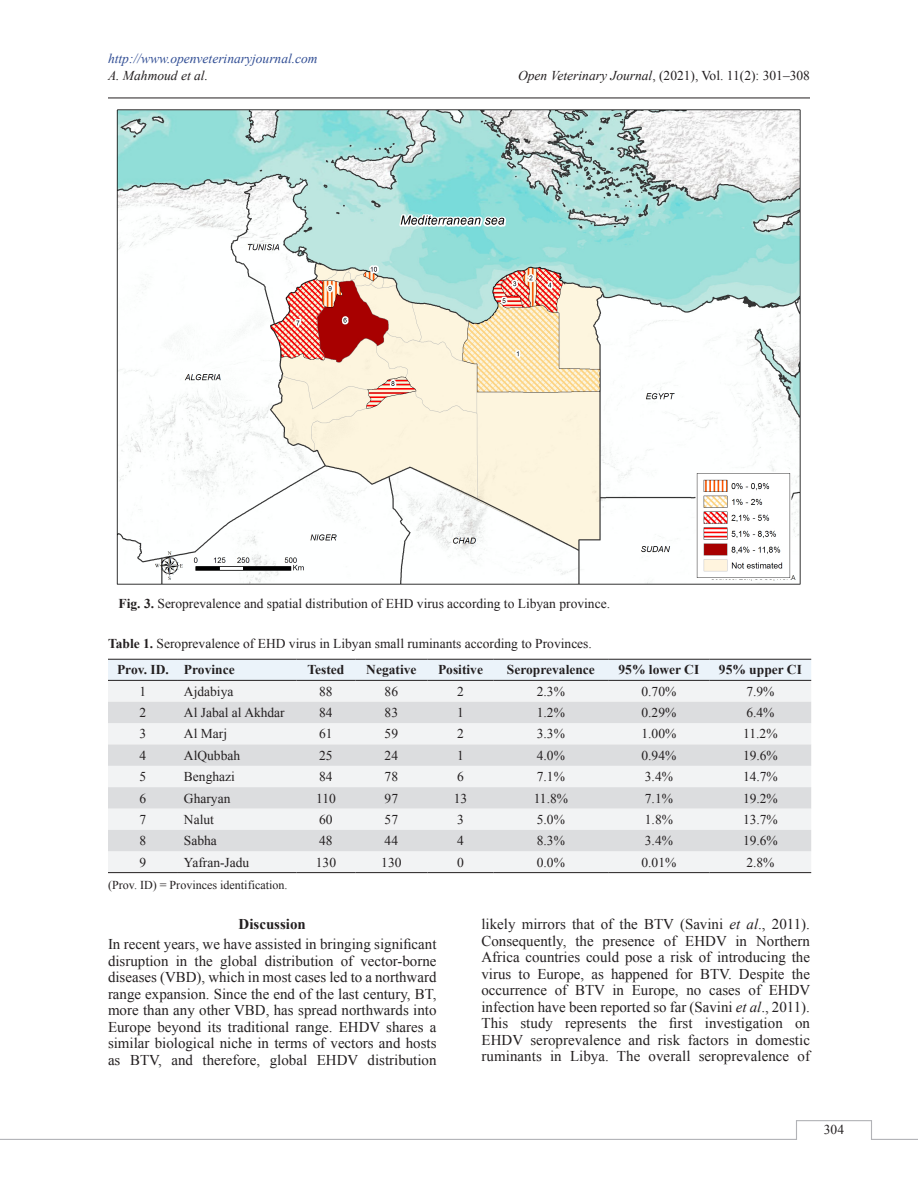
<style>
.page{position:relative;width:918px;height:1188px;background:#fff}
.page>*{position:absolute;margin:0;border:0;box-sizing:border-box;transform-origin:0 0}
.Para{font:15px/16.5px "Times New Roman";color:#231f20;text-align:justify}
.A_Head{font:700 15px "Times New Roman";color:#231f20}
.Table_Text{font:13.5px "Times New Roman";color:#231f20}
.Fig_Caption{font:13.5px "Times New Roman";color:#231f20}
.Table_Caption{font:13.5px "Times New Roman";color:#231f20}
.Table_Text-2{font:700 13.5px "Times New Roman";color:#231f20}
.t1{font:italic 13.5px "Times New Roman";color:#304d94}
.t2{font:italic 13.5px "Times New Roman";color:#231f20}
.Table_Source{font:12px "Times New Roman";color:#231f20}
.s1{font-style:italic}
.s2{font-weight:700}
</style>
<div class="page">
<hr style="left:108px;top:98px;width:702px;height:1px;background:#231f20">
<svg style="left:0;top:1120px;width:918px;height:20px"></svg>
<img style="left:116px;top:109px;width:685px;height:476px">
<div style="left:108px;top:660px;width:703px;height:20px;background:#ebf3fa"></div>
<div style="left:108px;top:681px;width:703px;height:191px;background:#f2f3f4"></div>
<svg style="left:108px;top:702px;width:703px;height:149px;fill:#dcdddf"></svg>
<hr style="left:108px;top:659px;width:70px;height:1px;background:#231f20">
<hr style="left:178px;top:659px;width:119px;height:1px;background:#231f20">
<hr style="left:297px;top:659px;width:58px;height:1px;background:#231f20">
<hr style="left:355px;top:659px;width:72px;height:1px;background:#231f20">
<hr style="left:427px;top:659px;width:67px;height:1px;background:#231f20">
<hr style="left:494px;top:659px;width:114px;height:1px;background:#231f20">
<hr style="left:608px;top:659px;width:102px;height:1px;background:#231f20">
<hr style="left:710px;top:659px;width:101px;height:1px;background:#231f20">
<hr style="left:108px;top:680px;width:70px;height:1px;background:#231f20">
<hr style="left:178px;top:680px;width:119px;height:1px;background:#231f20">
<hr style="left:297px;top:680px;width:58px;height:1px;background:#231f20">
<hr style="left:355px;top:680px;width:72px;height:1px;background:#231f20">
<hr style="left:427px;top:680px;width:67px;height:1px;background:#231f20">
<hr style="left:494px;top:680px;width:114px;height:1px;background:#231f20">
<hr style="left:608px;top:680px;width:102px;height:1px;background:#231f20">
<hr style="left:710px;top:680px;width:101px;height:1px;background:#231f20">
<hr style="left:108px;top:872px;width:70px;height:1px;background:#231f20">
<hr style="left:178px;top:872px;width:119px;height:1px;background:#231f20">
<hr style="left:297px;top:872px;width:58px;height:1px;background:#231f20">
<hr style="left:355px;top:872px;width:72px;height:1px;background:#231f20">
<hr style="left:427px;top:872px;width:67px;height:1px;background:#231f20">
<hr style="left:494px;top:872px;width:114px;height:1px;background:#231f20">
<hr style="left:608px;top:872px;width:102px;height:1px;background:#231f20">
<hr style="left:710px;top:872px;width:101px;height:1px;background:#231f20">
<p class="t1" style="left:108px;top:50px;width:211px">http://www.openveterinaryjournal.com</p>
<p class="t2" style="left:108px;top:66px;width:102px">A. Mahmoud et al.</p>
<p class="Fig_Caption" style="left:518px;top:66px;width:293px"><span class="s1">Open Veterinary Journal</span>, (2021), Vol. 11(2): 301–308</p>
<p class="Fig_Caption" style="left:118px;top:595px;width:493px"><span class="s2">Fig. 3.</span> Seroprevalence and spatial distribution of EHD virus according to Libyan province.</p>
<p class="Table_Caption" style="left:108px;top:635px;width:485px"><span class="s2">Table 1.</span> Seroprevalence of EHD virus in Libyan small ruminants according to Provinces.</p>
<p class="Table_Text-2" style="left:117px;top:661px;width:53px">Prov. ID.</p>
<p class="Table_Text-2" style="left:184px;top:661px;width:52px">Province</p>
<p class="Table_Text-2" style="left:307px;top:661px;width:39px">Tested</p>
<p class="Table_Text-2" style="left:366px;top:661px;width:52px">Negative</p>
<p class="Table_Text-2" style="left:438px;top:661px;width:46px">Positive</p>
<p class="Table_Text-2" style="left:507px;top:661px;width:89px">Seroprevalence</p>
<p class="Table_Text-2" style="left:619px;top:661px;width:82px">95% lower CI</p>
<p class="Table_Text-2" style="left:719px;top:661px;width:85px">95% upper CI</p>
<p class="Table_Text" style="left:140px;top:682px;width:8px">1</p>
<p class="Table_Text" style="left:184px;top:682px;width:51px">Ajdabiya</p>
<p class="Table_Text" style="left:319px;top:682px;width:15px">88</p>
<p class="Table_Text" style="left:385px;top:682px;width:15px">86</p>
<p class="Table_Text" style="left:457px;top:682px;width:8px">2</p>
<p class="Table_Text" style="left:537px;top:682px;width:30px">2.3%</p>
<p class="Table_Text" style="left:642px;top:682px;width:36px">0.70%</p>
<p class="Table_Text" style="left:746px;top:682px;width:30px">7.9%</p>
<p class="Table_Text" style="left:140px;top:704px;width:8px">2</p>
<p class="Table_Text" style="left:184px;top:704px;width:102px">Al Jabal al Akhdar</p>
<p class="Table_Text" style="left:319px;top:704px;width:15px">84</p>
<p class="Table_Text" style="left:385px;top:704px;width:15px">83</p>
<p class="Table_Text" style="left:457px;top:704px;width:8px">1</p>
<p class="Table_Text" style="left:537px;top:704px;width:30px">1.2%</p>
<p class="Table_Text" style="left:642px;top:704px;width:36px">0.29%</p>
<p class="Table_Text" style="left:746px;top:704px;width:30px">6.4%</p>
<p class="Table_Text" style="left:140px;top:725px;width:8px">3</p>
<p class="Table_Text" style="left:184px;top:725px;width:45px">Al Marj</p>
<p class="Table_Text" style="left:319px;top:725px;width:15px">61</p>
<p class="Table_Text" style="left:385px;top:725px;width:15px">59</p>
<p class="Table_Text" style="left:457px;top:725px;width:8px">2</p>
<p class="Table_Text" style="left:537px;top:725px;width:30px">3.3%</p>
<p class="Table_Text" style="left:642px;top:725px;width:36px">1.00%</p>
<p class="Table_Text" style="left:743px;top:725px;width:36px">11.2%</p>
<p class="Table_Text" style="left:140px;top:746px;width:8px">4</p>
<p class="Table_Text" style="left:184px;top:746px;width:58px">AlQubbah</p>
<p class="Table_Text" style="left:319px;top:746px;width:15px">25</p>
<p class="Table_Text" style="left:385px;top:746px;width:15px">24</p>
<p class="Table_Text" style="left:457px;top:746px;width:8px">1</p>
<p class="Table_Text" style="left:537px;top:746px;width:30px">4.0%</p>
<p class="Table_Text" style="left:642px;top:746px;width:36px">0.94%</p>
<p class="Table_Text" style="left:743px;top:746px;width:36px">19.6%</p>
<p class="Table_Text" style="left:140px;top:768px;width:8px">5</p>
<p class="Table_Text" style="left:184px;top:768px;width:52px">Benghazi</p>
<p class="Table_Text" style="left:319px;top:768px;width:15px">84</p>
<p class="Table_Text" style="left:385px;top:768px;width:15px">78</p>
<p class="Table_Text" style="left:457px;top:768px;width:8px">6</p>
<p class="Table_Text" style="left:537px;top:768px;width:30px">7.1%</p>
<p class="Table_Text" style="left:645px;top:768px;width:30px">3.4%</p>
<p class="Table_Text" style="left:743px;top:768px;width:36px">14.7%</p>
<p class="Table_Text" style="left:140px;top:789px;width:8px">6</p>
<p class="Table_Text" style="left:184px;top:789px;width:48px">Gharyan</p>
<p class="Table_Text" style="left:316px;top:789px;width:21px">110</p>
<p class="Table_Text" style="left:385px;top:789px;width:15px">97</p>
<p class="Table_Text" style="left:454px;top:789px;width:15px">13</p>
<p class="Table_Text" style="left:534px;top:789px;width:36px">11.8%</p>
<p class="Table_Text" style="left:645px;top:789px;width:30px">7.1%</p>
<p class="Table_Text" style="left:743px;top:789px;width:36px">19.2%</p>
<p class="Table_Text" style="left:140px;top:810px;width:8px">7</p>
<p class="Table_Text" style="left:184px;top:810px;width:31px">Nalut</p>
<p class="Table_Text" style="left:319px;top:810px;width:15px">60</p>
<p class="Table_Text" style="left:385px;top:810px;width:15px">57</p>
<p class="Table_Text" style="left:457px;top:810px;width:8px">3</p>
<p class="Table_Text" style="left:537px;top:810px;width:30px">5.0%</p>
<p class="Table_Text" style="left:645px;top:810px;width:30px">1.8%</p>
<p class="Table_Text" style="left:743px;top:810px;width:36px">13.7%</p>
<p class="Table_Text" style="left:140px;top:832px;width:8px">8</p>
<p class="Table_Text" style="left:184px;top:832px;width:34px">Sabha</p>
<p class="Table_Text" style="left:319px;top:832px;width:15px">48</p>
<p class="Table_Text" style="left:385px;top:832px;width:15px">44</p>
<p class="Table_Text" style="left:457px;top:832px;width:8px">4</p>
<p class="Table_Text" style="left:537px;top:832px;width:30px">8.3%</p>
<p class="Table_Text" style="left:645px;top:832px;width:30px">3.4%</p>
<p class="Table_Text" style="left:743px;top:832px;width:36px">19.6%</p>
<p class="Table_Text" style="left:140px;top:853px;width:8px">9</p>
<p class="Table_Text" style="left:184px;top:853px;width:67px">Yafran-Jadu</p>
<p class="Table_Text" style="left:316px;top:853px;width:22px">130</p>
<p class="Table_Text" style="left:381px;top:853px;width:22px">130</p>
<p class="Table_Text" style="left:457px;top:853px;width:8px">0</p>
<p class="Table_Text" style="left:537px;top:853px;width:30px">0.0%</p>
<p class="Table_Text" style="left:642px;top:853px;width:36px">0.01%</p>
<p class="Table_Text" style="left:746px;top:853px;width:30px">2.8%</p>
<p class="Table_Source" style="left:108px;top:877px;width:181px">(Prov. ID) = Provinces identification.</p>
<p class="A_Head" style="left:239px;top:914px;width:69px">Discussion</p>
<p class="Para" style="left:108px;top:936px;width:330px">In recent years, we have assisted in bringing significant disruption in the global distribution of vector-borne diseases (VBD), which in most cases led to a northward range expansion. Since the end of the last century, BT, more than any other VBD, has spread northwards into Europe beyond its traditional range. EHDV shares a similar biological niche in terms of vectors and hosts as BTV, and therefore, global EHDV distribution</p>
<p class="Para" style="left:482px;top:916px;width:330px">likely mirrors that of the BTV (Savini <span class="s1">et al</span>., 2011).<br>Consequently, the presence of EHDV in Northern Africa countries could pose a risk of introducing the virus to Europe, as happened for BTV. Despite the occurrence of BTV in Europe, no cases of EHDV infection have been reported so far (Savini <span class="s1">et al</span>., 2011).</p>
<p class="Para" style="left:482px;top:1015px;width:330px">This study represents the first investigation on EHDV seroprevalence and risk factors in domestic ruminants in Libya. The overall seroprevalence of</p>
<p class="Fig_Caption" style="left:824px;top:1121px;width:22px">304</p>
</div>
